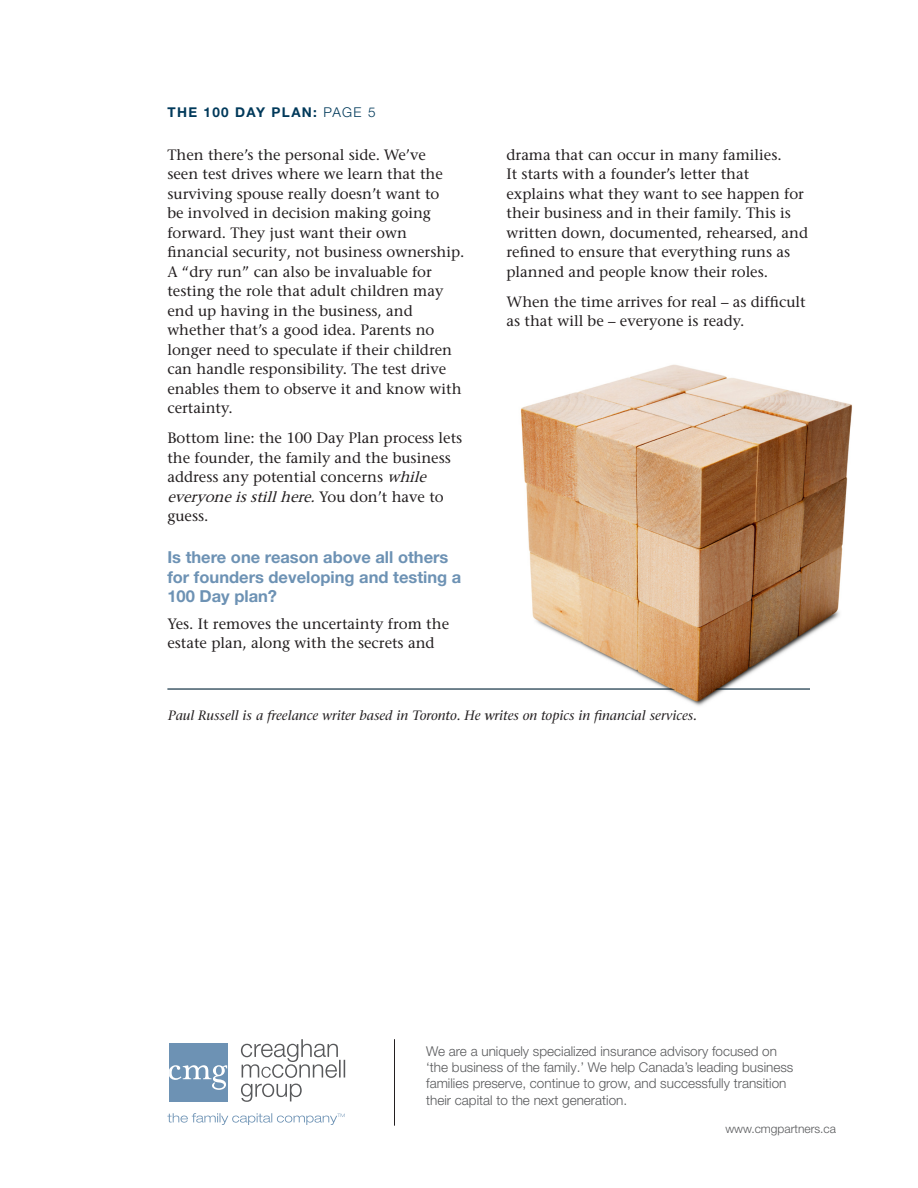
<style>
.page{position:relative;width:918px;height:1188px;background:#fff}
.page>*{position:absolute;margin:0;border:0;box-sizing:border-box;transform-origin:0 0}
.t1{font:700 16.5px/19.8px "Helvetica Neue LT Pro";color:#6d92b4}
.t2{font:500 15px/19.5px "Stone Serif Std";color:#231f20}
.t3{font:300 13.5px/16.2px "Helvetica Neue LT Pro";color:#58595b}
.t4{font:italic 500 13.5px "Stone Serif Std";color:#231f20}
.t5{font:700 13.5px "Helvetica Neue LT Pro";letter-spacing:.1em;color:#00395a}
.t6{font:300 12px "Helvetica Neue LT Pro";color:#58595b}
.s1{font-weight:300}
.s2{font-style:italic}
</style>
<div class="page">
<div style="left:169px;top:1043px;width:58px;height:58px;background:#6d92b4"></div>
<svg style="left:169px;top:1065px;width:58px;height:25px"></svg>
<svg style="left:241px;top:1039px;width:104px;height:39px"></svg>
<svg style="left:241px;top:1084px;width:61px;height:18px"></svg>
<svg style="left:167px;top:1113px;width:178px;height:12px"></svg>
<hr style="left:394px;top:1039px;width:1px;height:87px;background:#231f20">
<hr style="left:167px;top:688px;width:643px;height:2px;background:#425a69">
<img style="left:489px;top:364px;width:363px;height:342px">
<p class="t5" style="left:167px;top:104px;width:210px">THE 100 DAY PLAN: <span class="s1">PAGE 5</span></p>
<p class="t2" style="left:167px;top:145px;width:299px">Then there’s the personal side. We’ve<br>seen test drives where we learn that the surviving spouse really doesn’t want to<br>be involved in decision making going forward. They just want their own financial security, not business ownership.<br>A “dry run” can also be invaluable for testing the role that adult children may end up having in the business, and whether that’s a good idea. Parents no longer need to speculate if their children can handle responsibility. The test drive enables them to observe it and know with certainty.</p>
<p class="t2" style="left:167px;top:428px;width:296px">Bottom line: the 100 Day Plan process lets the founder, the family and the business address any potential concerns <span class="s2">while everyoneisstillhere.</span>Y o u d o n ’ t h a v e t o guess.</p>
<p class="t1" style="left:167px;top:547px;width:295px">Is there one reason above all others for founders developing and testing a<br>100 Day plan?</p>
<p class="t2" style="left:167px;top:614px;width:283px">Yes. It removes the uncertainty from the estate plan, along with the secrets and</p>
<p class="t2" style="left:507px;top:145px;width:303px">drama that can occur in many families.<br>It starts with a founder’s letter that explains what they want to see happen for their business and in their family. This is written down, documented, rehearsed, and refined to ensure that everything runs as planned and people know their roles.</p>
<p class="t2" style="left:507px;top:292px;width:301px">When the time arrives for real – as difficult as that will be – everyone is ready.</p>
<p class="t4" style="left:168px;top:708px;width:531px">Paul Russell is a freelance writer based in Toronto. He writes on topics in financial services.</p>
<p class="t3" style="left:426px;top:1043px;width:369px">We are a uniquely specialized insurance advisory focused on ‘the business of the family.’ We help Canada’s leading business families preserve, continue to grow, and successfully transition their capital to the next generation.</p>
<p class="t6" style="left:725px;top:1121px;width:112px">www.cmgpartners.ca</p>
</div>
